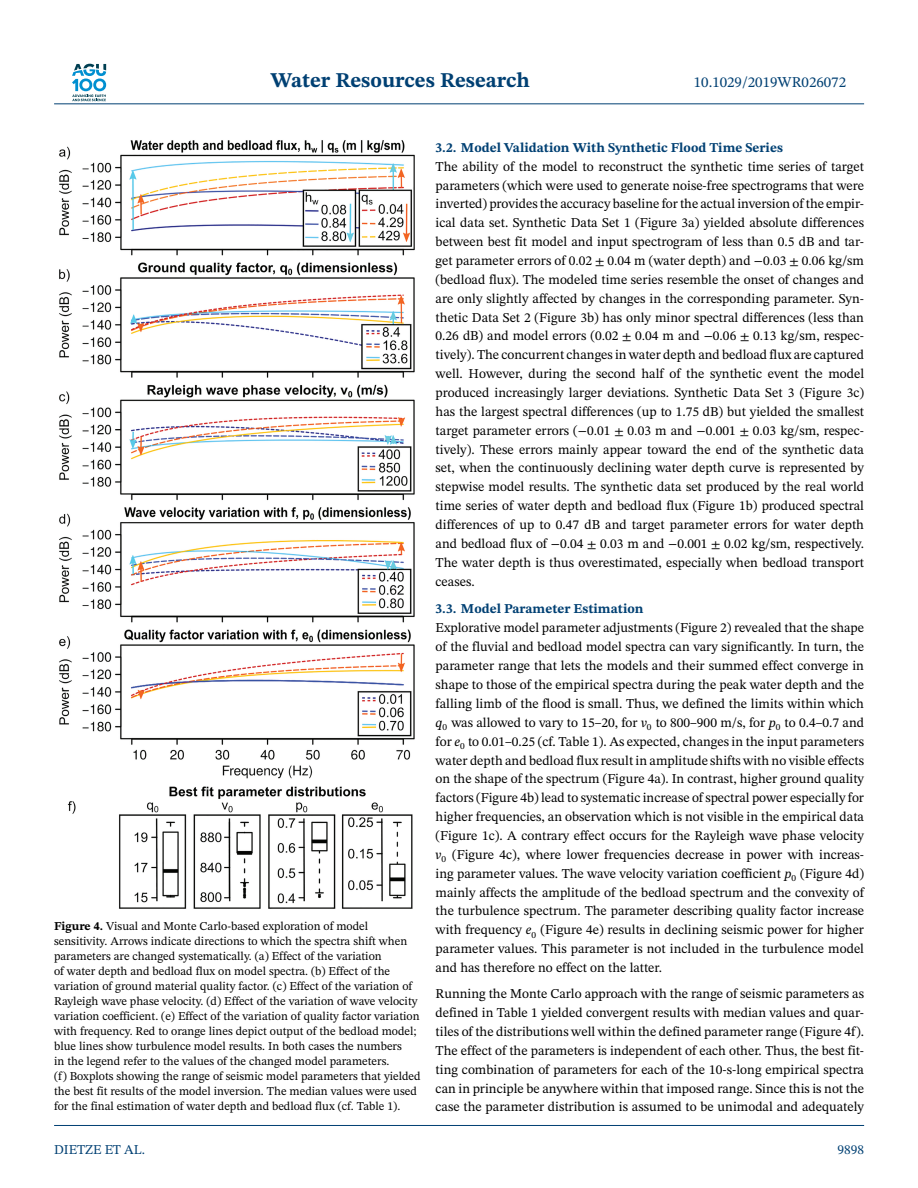
<style>
.page{position:relative;width:918px;height:1188px;background:#fff}
.page>*{position:absolute;margin:0;border:0;box-sizing:border-box;transform-origin:0 0}
.t1{font:700 21px "STIX Two Text";color:#004073}
.t2{font:15px "STIX Two Text";color:#004073}
.t3{font:13.5px/18.9px "STIX Two Text";color:#000;text-align:justify}
.t4{font:700 13.5px "STIX Two Text";color:#004073}
.t5{font:13.5px "STIX Two Text";color:#004073}
.t6{font:12px/15px "STIX Two Text";color:#000}
.s1{font-weight:700}
.s2{font-family:"STIX Math";font-style:italic}
.s3{font-family:"STIX Math"}
.s4{font-style:italic}
</style>
<div class="page">
<svg style="left:72px;top:64px;width:34px;height:37px"></svg>
<hr style="left:54px;top:103px;width:810px;height:1px;background:#004073">
<img style="left:59px;top:140px;width:356px;height:769px">
<hr style="left:54px;top:1125px;width:810px;height:1px;background:#004073">
<h1 class="t1" style="left:270px;top:72px;width:261px">Water Resources Research</h1>
<p class="t2" style="left:694px;top:77px;width:154px">10.1029/2019WR026072</p>
<p class="t6" style="left:54px;top:920px;width:368px"><span class="s1">Figure 4.</span> Visual and Monte Carlo-based exploration of model sensitivity. Arrows indicate directions to which the spectra shift when parameters are changed systematically. (a) Effect of the variation<br>of water depth and bedload flux on model spectra. (b) Effect of the variation of ground material quality factor. (c) Effect of the variation of Rayleigh wave phase velocity. (d) Effect of the variation of wave velocity variation coefficient. (e) Effect of the variation of quality factor variation with frequency. Red to orange lines depict output of the bedload model; blue lines show turbulence model results. In both cases the numbers<br>in the legend refer to the values of the changed model parameters.<br>(f) Boxplots showing the range of seismic model parameters that yielded the best fit results of the model inversion. The median values were used for the final estimation of water depth and bedload flux (cf. Table 1).</p>
<p class="t4" style="left:436px;top:142px;width:349px">3.2. Model Validation With Synthetic Flood Time Series</p>
<p class="t3" style="left:436px;top:158px;width:430px">The ability of the model to reconstruct the synthetic time series of target parameters (which were used to generate noise-free spectrograms that were inverted) provides the accuracy baseline for the actual inversion of the empir&shy;ical data set. Synthetic Data Set 1 (Figure 3a) yielded absolute differences between best fit model and input spectrogram of less than 0.5 dB and tar&shy;get parameter errors of 0<span class="s2">.</span>02 <span class="s3">±</span> 0<span class="s2">.</span>04 m (water depth) and <span class="s3">−</span>0<span class="s2">.</span>03 <span class="s3">±</span> 0<span class="s2">.</span>06 kg/sm (bedload flux). The modeled time series resemble the onset of changes and are only slightly affected by changes in the corresponding parameter. Syn&shy;thetic Data Set 2 (Figure 3b) has only minor spectral differences (less than 0.26 dB) and model errors (0<span class="s2">.</span>02 <span class="s3">±</span> 0<span class="s2">.</span>04 m and <span class="s3">−</span>0<span class="s2">.</span>06 <span class="s3">±</span> 0<span class="s2">.</span>13 kg/sm, respec&shy;tively). The concurrent changes in water depth and bedload flux are captured well. However, during the second half of the synthetic event the model produced increasingly larger deviations. Synthetic Data Set 3 (Figure 3c) has the largest spectral differences (up to 1.75 dB) but yielded the smallest target parameter errors (<span class="s3">−</span>0<span class="s2">.</span>01 <span class="s3">±</span> 0<span class="s2">.</span>03 m and <span class="s3">−</span>0<span class="s2">.</span>001 <span class="s3">±</span> 0<span class="s2">.</span>03 kg/sm, respec&shy;tively). These errors mainly appear toward the end of the synthetic data set, when the continuously declining water depth curve is represented by stepwise model results. The synthetic data set produced by the real world time series of water depth and bedload flux (Figure 1b) produced spectral differences of up to 0.47 dB and target parameter errors for water depth and bedload flux of <span class="s3">−</span>0<span class="s2">.</span>04 <span class="s3">±</span> 0<span class="s2">.</span>03 m and <span class="s3">−</span>0<span class="s2">.</span>001 <span class="s3">±</span> 0<span class="s2">.</span>02 kg/sm, respectively.<br>The water depth is thus overestimated, especially when bedload transport ceases.</p>
<p class="t4" style="left:436px;top:604px;width:209px">3.3. Model Parameter Estimation</p>
<p class="t3" style="left:436px;top:620px;width:430px">Explorative model parameter adjustments (Figure 2) revealed that the shape of the fluvial and bedload model spectra can vary significantly. In turn, the parameter range that lets the models and their summed effect converge in shape to those of the empirical spectra during the peak water depth and the falling limb of the flood is small. Thus, we defined the limits within which <span class="s4">q</span><sub>0</sub> was allowed to vary to 15–20, for <span class="s4">v</span><sub>0</sub> to 800–900 m/s, for <span class="s4">p</span><sub>0</sub> to 0.4–0.7 and for <span class="s4">e</span><sub>0</sub> to 0.01–0.25 (cf. Table 1). As expected, changes in the input parameters water depth and bedload flux result in amplitude shifts with no visible effects on the shape of the spectrum (Figure 4a). In contrast, higher ground quality factors (Figure 4b) lead to systematic increase of spectral power especially for higher frequencies, an observation which is not visible in the empirical data (Figure 1c). A contrary effect occurs for the Rayleigh wave phase velocity <span class="s4">v</span><sub>0</sub> (Figure 4c), where lower frequencies decrease in power with increas&shy;ing parameter values. The wave velocity variation coefficient <span class="s4">p</span><sub>0</sub> (Figure 4d) mainly affects the amplitude of the bedload spectrum and the convexity of the turbulence spectrum. The parameter describing quality factor increase with frequency <span class="s4">e</span><sub>0</sub> (Figure 4e) results in declining seismic power for higher parameter values. This parameter is not included in the turbulence model and has therefore no effect on the latter.</p>
<p class="t3" style="left:436px;top:986px;width:430px">Running the Monte Carlo approach with the range of seismic parameters as defined in Table 1 yielded convergent results with median values and quar&shy;tiles of the distributions well within the defined parameter range (Figure 4f).<br>The effect of the parameters is independent of each other. Thus, the best fit&shy;ting combination of parameters for each of the 10-s-long empirical spectra can in principle be anywhere within that imposed range. Since this is not the case the parameter distribution is assumed to be unimodal and adequately</p>
<p class="t5" style="left:54px;top:1144px;width:93px">DIETZE ET AL.</p>
<p class="t5" style="left:837px;top:1144px;width:28px">9898</p>
</div>
